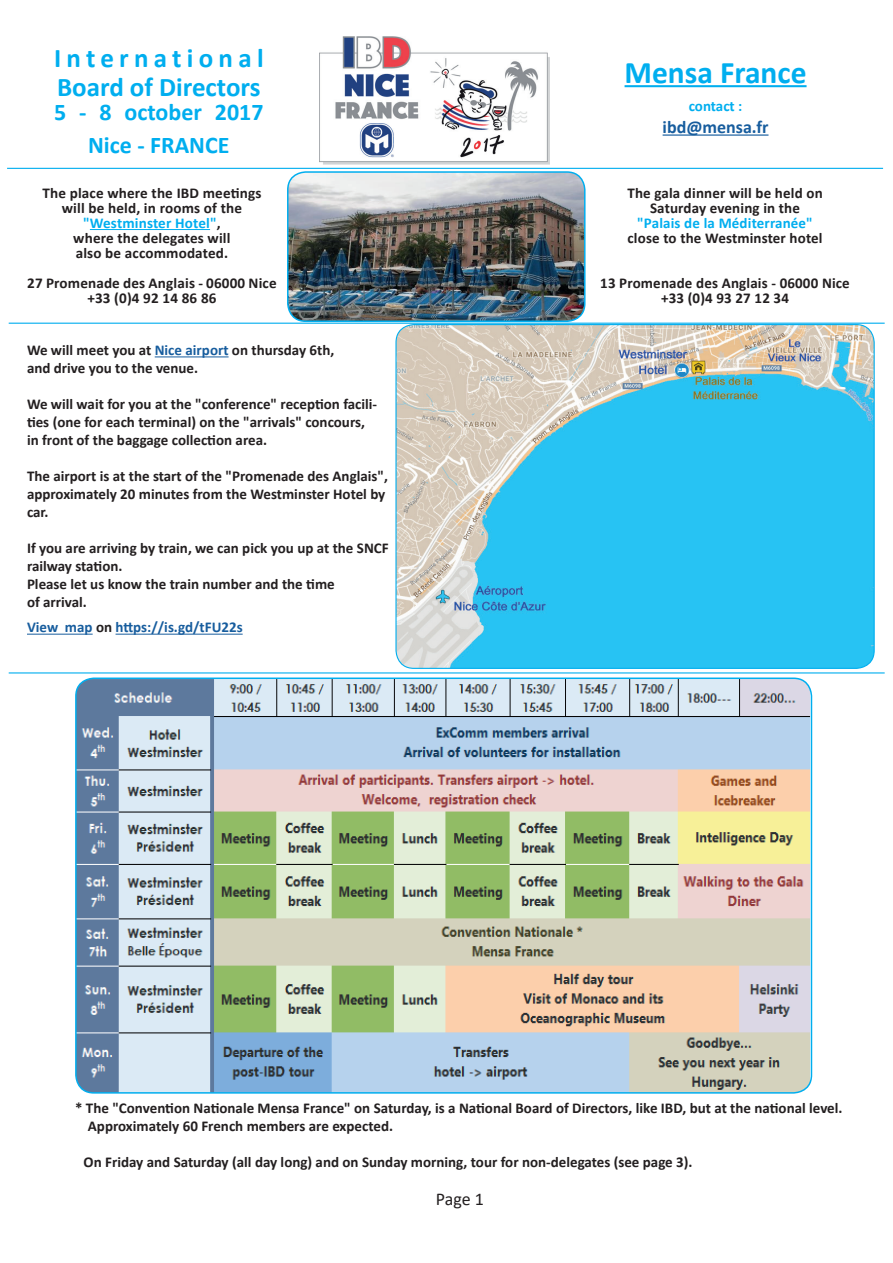
<style>
.page{position:relative;width:893px;height:1263px;background:#fff}
.page>*{position:absolute;margin:0;border:0;box-sizing:border-box;transform-origin:0 0}
.t1{font:700 31.5px "Calibri";color:#00aeef}
.t2{font:700 27px/28.8px "Calibri";color:#00aeef}
.t3{font:700 24px/33.3px "Calibri";color:#00aeef;text-align:center}
.t4{font:700 18px "Calibri";color:#175d9e}
.t5{font:18px "Calibri";color:#231f20}
.t6{font:700 15px/18px "Calibri";color:#231f20}
.t7{font:700 15px "Calibri";letter-spacing:.01em;color:#00aeef}
.t8{font:700 15px "Calibri";color:#175d9e}
.s1{color:#00aeef}
.s2{color:#175d9e}
.s3{color:#231f20}
</style>
<div class="page">
<img style="left:319px;top:37px;width:230px;height:128px">
<hr style="left:625px;top:85px;width:181px;height:2px;background:#00aeef">
<hr style="left:663px;top:134px;width:105px;height:2px;background:#175d9e">
<hr style="left:7px;top:168px;width:876px;height:1px;background:#00aeef">
<img style="left:288px;top:174px;width:297px;height:147px">
<div style="left:287px;top:171px;width:299px;height:151px;border:2px solid #00aeef;border-radius:18px"></div>
<hr style="left:90px;top:229px;width:120px;height:1px;background:#00aeef">
<hr style="left:155px;top:356px;width:74px;height:1px;background:#175d9e">
<hr style="left:27px;top:634px;width:66px;height:1px;background:#175d9e">
<hr style="left:116px;top:634px;width:127px;height:1px;background:#175d9e">
<img style="left:396px;top:325px;width:478px;height:343px">
<hr style="left:9px;top:323px;width:876px;height:1px;background:#00aeef">
<hr style="left:9px;top:672px;width:876px;height:1px;background:#00aeef">
<img style="left:76px;top:678px;width:735px;height:415px">
<div style="left:75px;top:677px;width:737px;height:417px;border:2px solid #00aeef;border-radius:18px"></div>
<h2 class="t2" style="left:54px;top:43px;width:211px">International<br>Board of Directors</h2>
<h3 class="t3" style="left:54px;top:95px;width:211px">5 - 8 october 2017<br>Nice - FRANCE</h3>
<p class="t6" style="left:42px;top:185px;width:220px;line-height:15px;text-align:center">The place where the IBD meetings will be held, in rooms of the <span class="s1">"Westminster Hotel"</span>,<br>where the delegates will<br>also be accommodated.</p>
<p class="t6" style="left:27px;top:275px;width:251px;line-height:15px;text-align:center">27 Promenade des Anglais - 06000 Nice +33 (0)4 92 14 86 86</p>
<p class="t6" style="left:27px;top:341px;width:309px">We will meet you at <span class="s2">Nice airport</span> on thursday 6th, and drive you to the venue.</p>
<p class="t6" style="left:27px;top:395px;width:352px">We will wait for you at the "conference" reception facili&shy;ties (one for each terminal) on the "arrivals" concours, in front of the baggage collection area.</p>
<p class="t6" style="left:27px;top:467px;width:362px">The airport is at the start of the "Promenade des Anglais", approximately 20 minutes from the Westminster Hotel by car.</p>
<p class="t6" style="left:27px;top:539px;width:363px">If you are arriving by train, we can pick you up at the SNCF railway station.<br>Please let us know the train number and the time<br>of arrival.</p>
<p class="t8" style="left:27px;top:617px;width:217px">View map <span class="s3">on</span> https://is.gd/tFU22s</p>
<h1 class="t1" style="left:625px;top:50px;width:183px">Mensa France</h1>
<p class="t7" style="left:689px;top:96px;width:55px">contact :</p>
<p class="t4" style="left:663px;top:114px;width:107px">ibd@mensa.fr</p>
<p class="t6" style="left:627px;top:185px;width:197px;line-height:15px;text-align:center">The gala dinner will be held on<br>Saturday evening in the</p>
<p class="t7" style="left:637px;top:212px;width:177px">"Palais de la Méditerranée"</p>
<p class="t6" style="left:627px;top:229px;width:197px">close to the Westminster hotel</p>
<p class="t6" style="left:600px;top:275px;width:251px;line-height:15px;text-align:center">13 Promenade des Anglais - 06000 Nice +33 (0)4 93 27 12 34</p>
<p class="t6" style="left:88px;top:1099px;width:756px;text-indent:-13px">* The "Convention Nationale Mensa France" on Saturday, is a National Board of Directors, like IBD, but at the national level.<br>Approximately 60 French members are expected.</p>
<p class="t6" style="left:84px;top:1153px;width:610px">On Friday and Saturday (all day long) and on Sunday morning, tour for non-delegates (see page 3).</p>
<p class="t5" style="left:436px;top:1186px;width:50px">Page 1</p>
</div>
